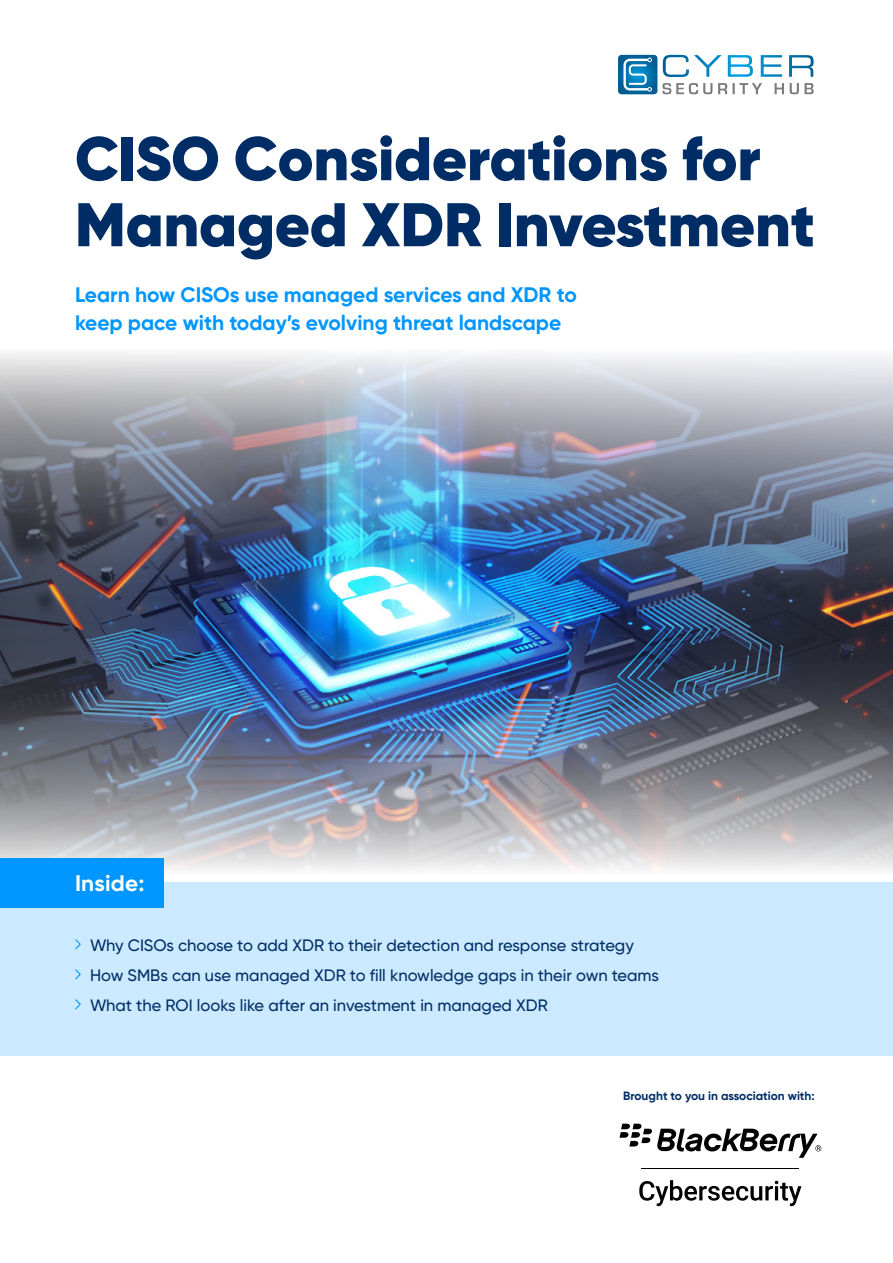
<style>
.page{position:relative;width:893px;height:1263px;background:#fff}
.page>*{position:absolute;margin:0;border:0;box-sizing:border-box;transform-origin:0 0}
.t1{font:900 61.5px/66px "Gilroy";color:#002d65}
.t2{font:700 22.5px "Gilroy";letter-spacing:.01em;color:#fff}
.t3{font:700 21px "Gilroy";color:#0096ff}
.t4{font:500 16.5px "Gilroy";color:#002d65}
.t5{font:700 12px "Gilroy";color:#002d65}
</style>
<div class="page">
<img style="left:0;top:354px;width:893px;height:517px">
<svg style="left:618px;top:55px;width:196px;height:39px"></svg>
<div style="left:0;top:883px;width:893px;height:173px;background:#cceaff"></div>
<div style="left:0;top:858px;width:164px;height:49px;background:#0096ff"></div>
<svg style="left:75px;top:939px;width:6px;height:11px"></svg>
<svg style="left:75px;top:999px;width:6px;height:11px"></svg>
<svg style="left:75px;top:969px;width:6px;height:11px"></svg>
<svg style="left:619px;top:1124px;width:202px;height:34px"></svg>
<hr style="left:641px;top:1168px;width:157px;height:1px;background:#000">
<svg style="left:639px;top:1180px;width:162px;height:26px"></svg>
<p class="t1" style="left:75px;top:125px;width:741px">CISO Considerations for<br>Managed XDR Investment</p>
<p class="t3" style="left:75px;top:281px;width:503px">Learn how CISOs use managed services and XDR to</p>
<p class="t3" style="left:75px;top:310px;width:488px">keep pace with today’s evolving threat landscape</p>
<p class="t2" style="left:75px;top:869px;width:71px">Inside:</p>
<p class="t4" style="left:90px;top:935px;width:545px">Why CISOs choose to add XDR to their detection and response strategy</p>
<p class="t4" style="left:90px;top:965px;width:571px">How SMBs can use managed XDR to fill knowledge gaps in their own teams</p>
<p class="t4" style="left:90px;top:995px;width:459px">What the ROI looks like after an investment in managed XDR</p>
<p class="t5" style="left:623px;top:1088px;width:193px">Brought to you in association with:</p>
</div>
